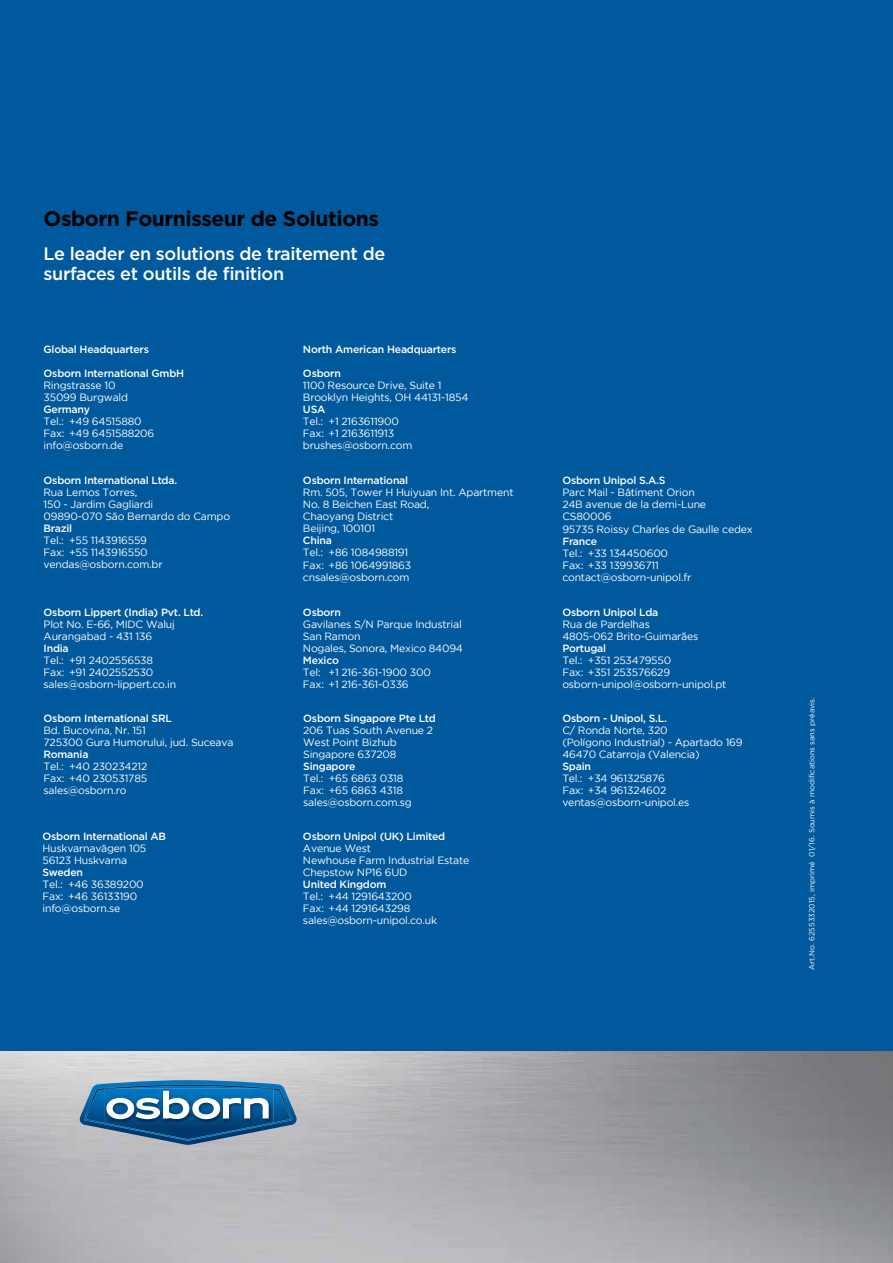
<style>
.page{position:relative;width:893px;height:1263px;background:#fff}
.page>*{position:absolute;margin:0;border:0;box-sizing:border-box;transform-origin:0 0}
.t1{font:700 21px "Gotham";letter-spacing:-.02em;color:#000}
.t2{font:500 18px/19.5px "Gotham";letter-spacing:-.02em;color:#fff}
.t3{font:10.5px/12px "Gotham";letter-spacing:-.02em;color:#fff}
.t4{font:500 10.5px "Gotham";letter-spacing:-.02em;color:#fff}
.t5{font:7.5px "Gotham";color:#fff}
</style>
<div class="page">
<img style="left:0;top:1050px;width:893px;height:213px">
<div style="left:0;top:0;width:893px;height:1050px;background:#00599d"></div>
<svg style="left:80px;top:1080px;width:217px;height:65px;background:#5185ac"></svg>
<h1 class="t1" style="left:44px;top:206px;width:337px">Osborn Fournisseur de Solutions</h1>
<h2 class="t2" style="left:44px;top:244px;width:343px">Le leader en solutions de traitement de surfaces et outils de finition</h2>
<p class="t4" style="left:44px;top:343px;width:107px">Global Headquarters</p>
<p class="t4" style="left:44px;top:367px;width:142px">Osborn International GmbH</p>
<p class="t3" style="left:44px;top:379px;width:86px">Ringstrasse 10<br>35099 Burgwald</p>
<p class="t4" style="left:44px;top:403px;width:48px">Germany</p>
<p class="t3" style="left:44px;top:415px;width:112px">Tel.: +49 64515880<br>Fax: +49 6451588206 info@osborn.de</p>
<p class="t4" style="left:44px;top:475px;width:135px">Osborn International Ltda.</p>
<p class="t3" style="left:44px;top:487px;width:188px">Rua Lemos Torres,<br>150 - Jardim Gagliardi<br>09890-070 São Bernardo do Campo</p>
<p class="t4" style="left:44px;top:523px;width:30px">Brazil</p>
<p class="t3" style="left:44px;top:535px;width:121px">Tel.: +55 1143916559<br>Fax: +55 1143916550 vendas@osborn.com.br</p>
<p class="t4" style="left:44px;top:606px;width:161px">Osborn Lippert (India) Pvt. Ltd.</p>
<p class="t3" style="left:44px;top:618px;width:133px">Plot No. E-66, MIDC Waluj<br>Aurangabad - 431 136</p>
<p class="t4" style="left:44px;top:642px;width:27px">India</p>
<p class="t3" style="left:44px;top:654px;width:134px">Tel.: +91 2402556538<br>Fax: +91 2402552530 sales@osborn-lippert.co.in</p>
<p class="t4" style="left:44px;top:712px;width:130px">Osborn International SRL</p>
<p class="t3" style="left:44px;top:724px;width:191px">Bd. Bucovina, Nr. 151<br>725300 Gura Humorului, jud. Suceava</p>
<p class="t4" style="left:44px;top:748px;width:46px">Romania</p>
<p class="t3" style="left:44px;top:760px;width:105px;text-align:justify">Tel.: +40 230234212<br>Fax: +40 230531785 sales@osborn.ro</p>
<p class="t4" style="left:43px;top:830px;width:125px">Osborn International AB</p>
<p class="t3" style="left:43px;top:842px;width:105px">Huskvarnavägen 105<br>56123 Huskvarna</p>
<p class="t4" style="left:43px;top:866px;width:42px">Sweden</p>
<p class="t3" style="left:43px;top:878px;width:103px">Tel.: +46 36389200<br>Fax: +46 36133190 info@osborn.se</p>
<p class="t4" style="left:303px;top:343px;width:155px">North American Headquarters</p>
<p class="t4" style="left:303px;top:367px;width:39px">Osborn</p>
<p class="t3" style="left:303px;top:379px;width:167px">1100 Resource Drive, Suite 1<br>Brooklyn Heights, OH 44131-1854</p>
<p class="t4" style="left:303px;top:403px;width:24px">USA</p>
<p class="t3" style="left:303px;top:415px;width:111px">Tel.: +1 2163611900<br>Fax: +1 2163611913 brushes@osborn.com</p>
<p class="t4" style="left:303px;top:475px;width:107px">Osborn International</p>
<p class="t3" style="left:303px;top:487px;width:212px">Rm. 505, Tower H Huiyuan Int. Apartment<br>No. 8 Beichen East Road,<br>Chaoyang District<br>Beijing, 100101</p>
<p class="t4" style="left:303px;top:535px;width:31px">China</p>
<p class="t3" style="left:303px;top:547px;width:110px">Tel.: +86 1084988191<br>Fax: +86 1064991863 cnsales@osborn.com</p>
<p class="t4" style="left:303px;top:606px;width:39px">Osborn</p>
<p class="t3" style="left:303px;top:618px;width:162px">Gavilanes S/N Parque Industrial<br>San Ramon<br>Nogales, Sonora, Mexico 84094</p>
<p class="t4" style="left:303px;top:654px;width:37px">Mexico</p>
<p class="t3" style="left:303px;top:666px;width:129px">Tel: +1 216-361-1900 300<br>Fax: +1 216-361-0336</p>
<p class="t4" style="left:303px;top:712px;width:134px">Osborn Singapore Pte Ltd</p>
<p class="t3" style="left:303px;top:724px;width:131px">206 Tuas South Avenue 2<br>West Point Bizhub<br>Singapore 637208</p>
<p class="t4" style="left:303px;top:760px;width:54px">Singapore</p>
<p class="t3" style="left:303px;top:772px;width:110px">Tel.: +65 6863 0318<br>Fax: +65 6863 4318 sales@osborn.com.sg</p>
<p class="t4" style="left:303px;top:830px;width:144px">Osborn Unipol (UK) Limited</p>
<p class="t3" style="left:303px;top:842px;width:168px">Avenue West<br>Newhouse Farm Industrial Estate<br>Chepstow NP16 6UD</p>
<p class="t4" style="left:303px;top:878px;width:85px">United Kingdom</p>
<p class="t3" style="left:303px;top:890px;width:136px">Tel.: +44 1291643200<br>Fax: +44 1291643298 sales@osborn-unipol.co.uk</p>
<p class="t4" style="left:562px;top:475px;width:105px">Osborn Unipol S.A.S</p>
<p class="t3" style="left:562px;top:487px;width:192px">Parc Mail - Bâtiment Orion<br>24B avenue de la demi-Lune<br>CS80006<br>95735 Roissy Charles de Gaulle cedex</p>
<p class="t4" style="left:562px;top:535px;width:36px">France</p>
<p class="t3" style="left:562px;top:547px;width:130px">Tel.: +33 134450600<br>Fax: +33 139936711 contact@osborn-unipol.fr</p>
<p class="t4" style="left:562px;top:606px;width:97px">Osborn Unipol Lda</p>
<p class="t3" style="left:562px;top:618px;width:137px">Rua de Pardelhas<br>4805-062 Brito-Guimarães</p>
<p class="t4" style="left:562px;top:642px;width:45px">Portugal</p>
<p class="t3" style="left:562px;top:654px;width:165px">Tel.: +351 253479550<br>Fax: +351 253576629 osborn-unipol@osborn-unipol.pt</p>
<p class="t4" style="left:562px;top:712px;width:106px">Osborn - Unipol, S.L.</p>
<p class="t3" style="left:562px;top:724px;width:182px">C/ Ronda Norte, 320<br>(Polígono Industrial) - Apartado 169<br>46470 Catarroja (Valencia)</p>
<p class="t4" style="left:562px;top:760px;width:30px">Spain</p>
<p class="t3" style="left:562px;top:772px;width:129px">Tel.: +34 961325876<br>Fax: +34 961324602 ventas@osborn-unipol.es</p>
<p class="t5" style="left:808px;top:969px;width:274px;rotate:-90deg">Art.No. 6255332015, imprimé 01/16. Soumis à modifications sans préavis.</p>
</div>
